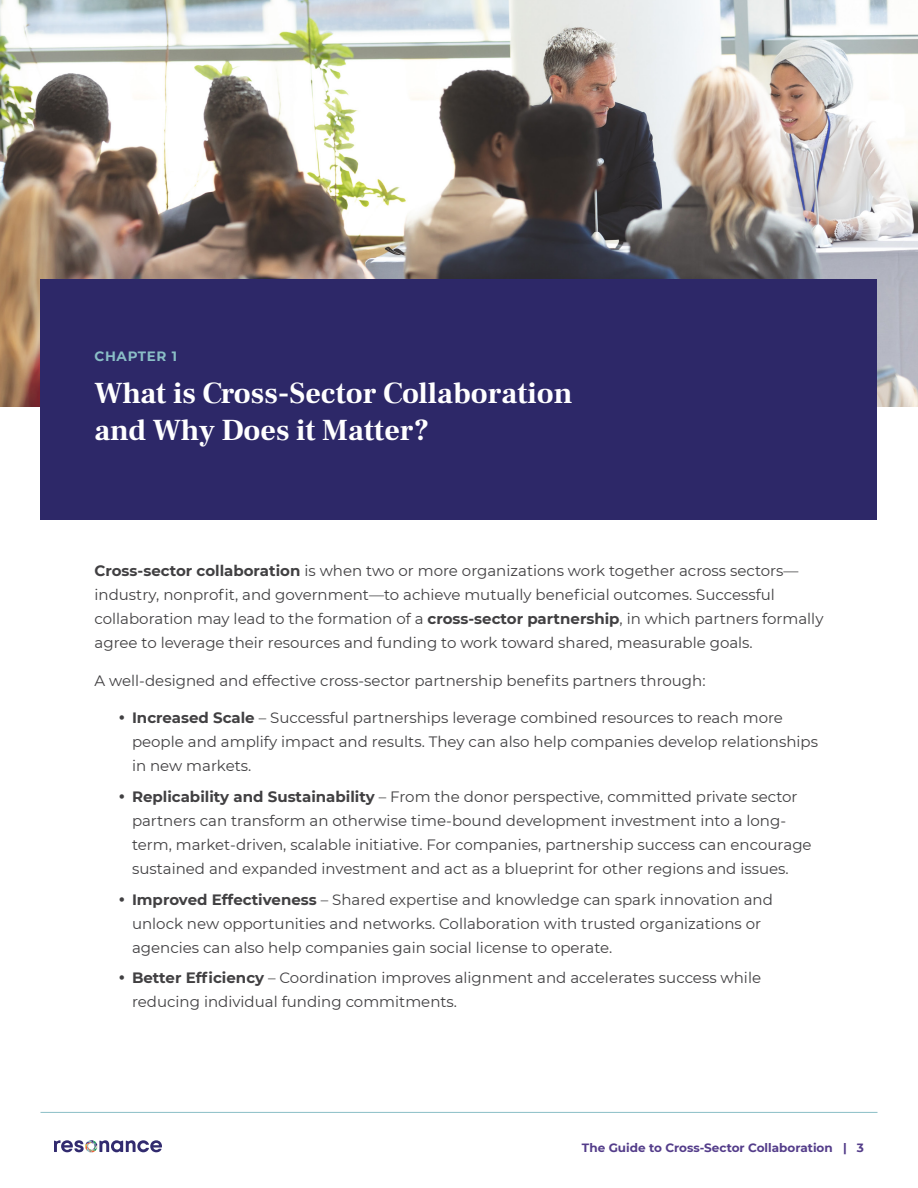
<style>
.page{position:relative;width:918px;height:1188px;background:#fff}
.page>*{position:absolute;margin:0;border:0;box-sizing:border-box;transform-origin:0 0}
.t1{font:700 30px/37.5px "Frank Ruhl Libre";color:#fff}
.Body{font:15px/24px "Montserrat";color:#414042}
.t2{font:700 13.5px "Montserrat";letter-spacing:.05em;color:#8abec6}
.t3{font:700 12px "Montserrat";color:#543d8a}
.s1{font-weight:700}
</style>
<div class="page">
<svg style="left:54px;top:1140px;width:108px;height:12px"></svg>
<hr style="left:40px;top:1112px;width:838px;height:1px;background:#8abec6">
<img style="left:0;top:0;width:918px;height:406px">
<div style="left:40px;top:279px;width:838px;height:240px;background:#2d2868"></div>
<p class="t2" style="left:94px;top:346px;width:84px">CHAPTER 1</p>
<p class="t1" style="left:94px;top:375px;width:707px">What is Cross-Sector Collaboration and Why Does it<br>Matter?</p>
<p class="t1" style="left:94px;top:412px;width:337px">and Why Does it Matter?</p>
<p class="Body" style="left:94px;top:558px;width:730px"><span class="s1">Cross-sector collaboration</span> is when two or more organizations work together across sectors— industry, nonprofit, and government—to achieve mutually beneficial outcomes. Successful collaboration may lead to the formation of a <span class="s1">cross-sector partnership</span>, in which partners formally agree to leverage their resources and funding to work toward shared, measurable goals.</p>
<p class="Body" style="left:94px;top:668px;width:613px">A well-designed and effective cross-sector partnership benefits partners through:</p>
<p class="Body" style="left:132px;top:705px;width:688px"><span class="s1">Increased Scale</span> – Successful partnerships leverage combined resources to reach more people and amplify impact and results. They can also help companies develop relationships in new markets.</p>
<p class="Body" style="left:132px;top:784px;width:681px"><span class="s1">Replicability and Sustainability</span> – From the donor perspective, committed private sector partners can transform an otherwise time-bound development investment into a long&shy;term, market-driven, scalable initiative. For companies, partnership success can encourage sustained and expanded investment and act as a blueprint for other regions and issues.</p>
<p class="Body" style="left:132px;top:887px;width:642px"><span class="s1">Improved Effectiveness</span> – Shared expertise and knowledge can spark innovation and unlock new opportunities and networks. Collaboration with trusted organizations or agencies can also help companies gain social license to operate.</p>
<p class="Body" style="left:132px;top:966px;width:631px"><span class="s1">Better Efficiency</span> – Coordination improves alignment and accelerates success while reducing individual funding commitments.</p>
<p class="t3" style="left:582px;top:1139px;width:284px">The Guide to Cross-Sector Collaboration | 3</p>
</div>
